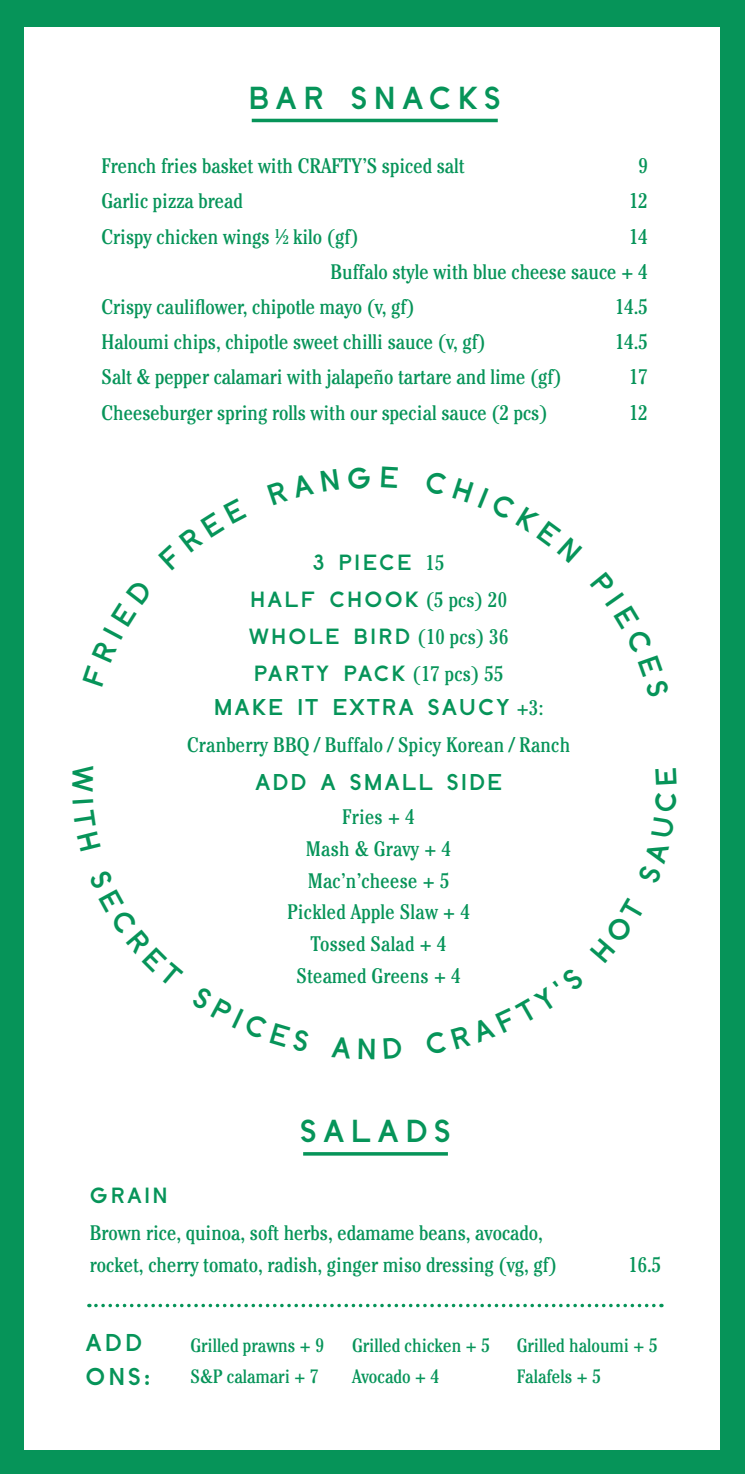
<style>
.page{position:relative;width:745px;height:1474px;background:#fff}
.page>*{position:absolute;margin:0;border:0;box-sizing:border-box;transform-origin:0 0}
.Title_01{font:31.68px "Crafty Planeta Crafty Planeta";letter-spacing:.2em;color:#069459}
.Description_02{font:24.15px "Crafty Planeta Crafty Planeta";letter-spacing:.12em;color:#069459}
.Description_02-2{font:22.75px "Crafty Planeta Crafty Planeta";letter-spacing:.08em;color:#069459}
.Description_02-3{font:21.88px "Crafty Planeta Crafty Planeta";letter-spacing:.1em;color:#069459}
.Description_02-4{font:condensed 21px/31.5px "Cheltenham Std";color:#069459}
.Description_02-5{font:condensed 19.25px "Cheltenham Std";color:#069459}
.s1{font-family:"Cheltenham Std";font-stretch:condensed;font-size:21px}
</style>
<div class="page">
<div style="left:0;top:0;width:744px;height:1473px;background:#069459"></div>
<div style="left:25px;top:27px;width:694px;height:1422px;background:#fff"></div>
<hr style="left:251px;top:119px;width:246px;height:3px;background:#069459">
<hr style="left:303px;top:1152px;width:144px;height:3px;background:#069459">
<svg style="left:96px;top:1303px;width:565px;height:4px"></svg>
<p class="Title_01" style="left:248px;top:77px;width:254px">BAR SNACKS</p>
<p class="Description_02-4" style="left:101px;top:150px;width:364px">French fries basket with CRAFTY’S spiced salt</p>
<p class="Description_02-4" style="left:638px;top:150px;width:11px">9</p>
<p class="Description_02-4" style="left:101px;top:185px;width:143px">Garlic pizza bread</p>
<p class="Description_02-4" style="left:628px;top:185px;width:20px">12</p>
<p class="Description_02-4" style="left:101px;top:220px;width:258px">Crispy chicken wings ½ kilo (gf)</p>
<p class="Description_02-4" style="left:628px;top:220px;width:20px">14</p>
<p class="Description_02-4" style="left:330px;top:255px;width:318px">Buffalo style with blue cheese sauce + 4</p>
<p class="Description_02-4" style="left:101px;top:290px;width:314px">Crispy cauliflower, chipotle mayo (v, gf)</p>
<p class="Description_02-4" style="left:615px;top:290px;width:34px">14.5</p>
<p class="Description_02-4" style="left:101px;top:326px;width:385px">Haloumi chips, chipotle sweet chilli sauce (v, gf)</p>
<p class="Description_02-4" style="left:615px;top:326px;width:34px">14.5</p>
<p class="Description_02-4" style="left:101px;top:361px;width:461px">Salt &amp; pepper calamari with jalapeño tartare and lime (gf)</p>
<p class="Description_02-4" style="left:628px;top:361px;width:20px">17</p>
<p class="Description_02-4" style="left:101px;top:396px;width:447px">Cheeseburger spring rolls with our special sauce (2 pcs)</p>
<p class="Description_02-4" style="left:628px;top:396px;width:20px">12</p>
<p class="Description_02-3" style="left:312px;top:548px;width:133px">3 PIECE <span class="s1">15</span></p>
<p class="Description_02-3" style="left:250px;top:585px;width:258px">HALF CHOOK <span class="s1">(5 pcs) 20</span></p>
<p class="Description_02-3" style="left:248px;top:622px;width:261px">WHOLE BIRD <span class="s1">(10 pcs) 36</span></p>
<p class="Description_02-3" style="left:253px;top:659px;width:251px">PARTY PACK <span class="s1">(17 pcs) 55</span></p>
<p class="Description_02-2" style="left:214px;top:692px;width:331px">MAKE IT EXTRA SAUCY <span class="s1">+3:</span></p>
<p class="Description_02-4" style="left:187px;top:728px;width:384px">Cranberry BBQ / Buffalo / Spicy Korean / Ranch</p>
<p class="Description_02-2" style="left:255px;top:767px;width:248px">ADD A SMALL SIDE</p>
<p class="Description_02-4" style="left:342px;top:800px;width:74px">Fries + 4</p>
<p class="Description_02-4" style="left:306px;top:832px;width:147px">Mash &amp; Gravy + 4</p>
<p class="Description_02-4" style="left:307px;top:864px;width:143px">Mac’n’cheese + 5</p>
<p class="Description_02-4" style="left:287px;top:895px;width:184px">Pickled Apple Slaw + 4</p>
<p class="Description_02-4" style="left:310px;top:927px;width:137px">Tossed Salad + 4</p>
<p class="Description_02-4" style="left:296px;top:959px;width:166px">Steamed Greens + 4</p>
<p class="Title_01" style="left:300px;top:1110px;width:152px">SALADS</p>
<p class="Description_02-3" style="left:90px;top:1181px;width:79px">GRAIN</p>
<p class="Description_02-4" style="left:90px;top:1216px;width:468px">Brown rice, quinoa, soft herbs, edamame beans, avocado, rocket, cherry tomato, radish, ginger miso dressing (vg, gf)</p>
<p class="Description_02-4" style="left:628px;top:1248px;width:34px">16.5</p>
<p class="Description_02" style="left:86px;top:1326px;width:58px">ADD</p>
<p class="Description_02" style="left:86px;top:1360px;width:67px">ONS:</p>
<p class="Description_02-5" style="left:190px;top:1333px;width:135px">Grilled prawns + 9</p>
<p class="Description_02-5" style="left:190px;top:1364px;width:130px">S&amp;P calamari + 7</p>
<p class="Description_02-5" style="left:352px;top:1333px;width:139px">Grilled chicken + 5</p>
<p class="Description_02-5" style="left:352px;top:1364px;width:89px">Avocado + 4</p>
<p class="Description_02-5" style="left:516px;top:1333px;width:142px">Grilled haloumi + 5</p>
<p class="Description_02-5" style="left:516px;top:1364px;width:86px">Falafels + 5</p>
</div>
